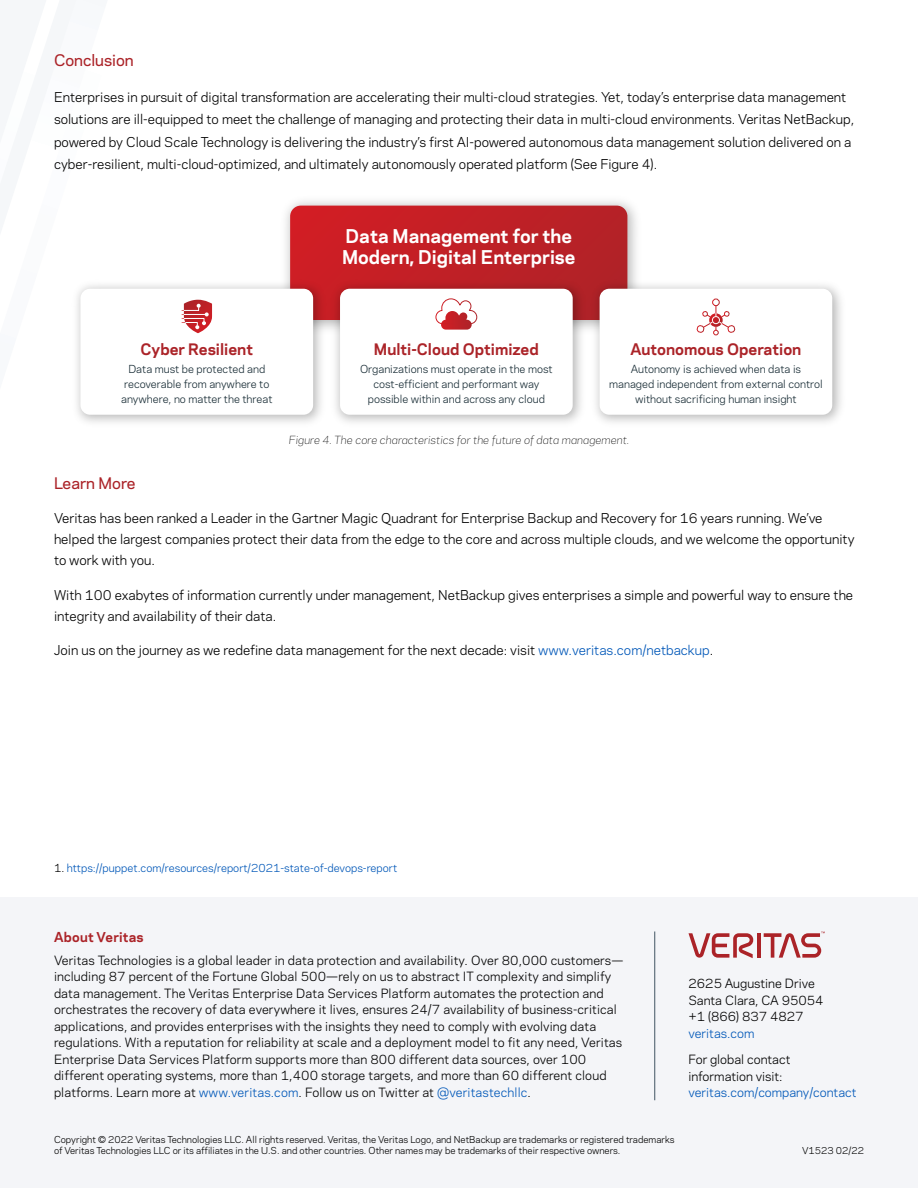
<style>
.page{position:relative;width:918px;height:1188px;background:#fff}
.page>*{position:absolute;margin:0;border:0;box-sizing:border-box;transform-origin:0 0}
.t1{font:700 17.85px/21.5px "Polaris";color:#fff}
.Paragraph_Title{font:500 15px "Polaris";color:#ab2328}
.t2{font:700 14.85px "Polaris";color:#ab2328}
.Body_Copy{font:12.75px/22.5px "Polaris";color:#000}
.t3{font:700 12.75px "Polaris";letter-spacing:.015em;color:#ab2328}
.t4{font:12px/16.5px "Polaris";letter-spacing:.01em;color:#000}
.t5{font:12px "Polaris";color:#0057b8}
.Body_Copy-2{font:10.5px "Polaris";color:#0057b8}
.t6{font:italic 300 10.5px "Polaris";color:#000}
.t7{font:10.35px/14.9px "Polaris";color:#182c35;text-align:center}
.t8{font:9px/10.8px "Polaris";color:#000}
.s1{color:#0057b8}
.s2{color:#000}
</style>
<div class="page">
<div style="left:0;top:898px;width:918px;height:290px;background:#f4f5f8"></div>
<hr style="left:757px;top:933px;width:4px;height:25px;background:#ab2328">
<svg style="left:689px;top:933px;width:65px;height:25px"></svg>
<svg style="left:764px;top:932px;width:61px;height:26px"></svg>
<hr style="left:654px;top:932px;width:1px;height:168px;background:#425563">
<img style="left:285px;top:201px;width:352px;height:75px">
<svg style="left:181px;top:300px;width:31px;height:33px"></svg>
<svg style="left:290px;top:206px;width:337px;height:124px"></svg>
<img style="left:586px;top:276px;width:255px;height:147px">
<div style="left:600px;top:289px;width:232px;height:126px;background:#fff;border-radius:10px"></div>
<div style="left:712px;top:299px;width:8px;height:7px;border:1px solid #fff;border-radius:50%"></div>
<svg style="left:696px;top:306px;width:40px;height:29px"></svg>
<p class="Paragraph_Title" style="left:54px;top:49px;width:81px">Conclusion</p>
<p class="Body_Copy" style="left:54px;top:85px;width:802px">Enterprises in pursuit of digital transformation are accelerating their multi-cloud strategies. Yet, today’s enterprise data management solutions are ill-equipped to meet the challenge of managing and protecting their data in multi-cloud environments. Veritas NetBackup, powered by Cloud Scale Technology is delivering the industry’s first AI-powered autonomous data management solution delivered on a cyber-resilient, multi-cloud-optimized, and ultimately autonomously operated platform (See Figure 4).</p>
<p class="t1" style="left:342px;top:224px;width:235px">Data Management for the<br>Modern, Digital Enterprise</p>
<p class="t2" style="left:141px;top:338px;width:114px">Cyber Resilient</p>
<p class="t7" style="left:121px;top:361px;width:153px">Data must be protected and recoverable from anywhere to anywhere, no matter the threat</p>
<p class="t2" style="left:374px;top:338px;width:166px">Multi-Cloud Optimized</p>
<p class="t7" style="left:360px;top:361px;width:194px">Organizations must operate in the most cost-efficient and performant way possible within and across any cloud</p>
<p class="t2" style="left:630px;top:338px;width:172px">Autonomous Operation</p>
<p class="t7" style="left:609px;top:361px;width:215px">Autonomy is achieved when data is managed independent from external control without sacrificing human insight</p>
<p class="t6" style="left:289px;top:432px;width:342px">Figure 4. The core characteristics for the future of data management.</p>
<p class="Paragraph_Title" style="left:54px;top:472px;width:83px">Learn More</p>
<p class="Body_Copy" style="left:54px;top:507px;width:802px;line-height:21px">Veritas has been ranked a Leader in the Gartner Magic Quadrant for Enterprise Backup and Recovery for 16 years running. We’ve helped the largest companies protect their data from the edge to the core and across multiple clouds, and we welcome the opportunity to work with you.</p>
<p class="Body_Copy" style="left:54px;top:584px;width:801px;line-height:21px">With 100 exabytes of information currently under management, NetBackup gives enterprises a simple and powerful way to ensure the integrity and availability of their data.</p>
<p class="Body_Copy" style="left:54px;top:639px;width:661px">Join us on the journey as we redefine data management for the next decade: visit <span class="s1">www.veritas.com/netbackup</span>.</p>
<p class="Body_Copy-2" style="left:54px;top:860px;width:345px"><span class="s2">1.</span> https://puppet.com/resources/report/2021-state-of-devops-report</p>
<p class="t3" style="left:54px;top:927px;width:91px">About Veritas</p>
<p class="t4" style="left:54px;top:951px;width:571px">Veritas Technologies is a global leader in data protection and availability. Over 80,000 customers— including 87 percent of the Fortune Global 500—rely on us to abstract IT complexity and simplify data management. The Veritas Enterprise Data Services Platform automates the protection and orchestrates the recovery of data everywhere it lives, ensures 24/7 availability of business-critical applications, and provides enterprises with the insights they need to comply with evolving data regulations. With a reputation for reliability at scale and a deployment model to fit any need, Veritas Enterprise Data Services Platform supports more than 800 different data sources, over 100 different operating systems, more than 1,400 storage targets, and more than 60 different cloud platforms. Learn more at <span class="s1">www.veritas.com</span>. Follow us on Twitter at <span class="s1">@veritastechllc</span>.</p>
<p class="t8" style="left:54px;top:1134px;width:622px">Copyright © 2022 Veritas Technologies LLC. All rights reserved. Veritas, the Veritas Logo, and NetBackup are trademarks or registered trademarks of Veritas Technologies LLC or its affiliates in the U.S. and other countries. Other names may be trademarks of their respective owners.</p>
<p class="t8" style="left:802px;top:1145px;width:63px">V1523 02/22</p>
<p class="t4" style="left:688px;top:975px;width:137px">2625 Augustine Drive<br>Santa Clara, CA 95054 +1 (866) 837 4827</p>
<p class="t5" style="left:688px;top:1024px;width:68px">veritas.com</p>
<p class="t4" style="left:688px;top:1051px;width:104px">For global contact information visit:</p>
<p class="t5" style="left:688px;top:1083px;width:170px">veritas.com/company/contact</p>
</div>
